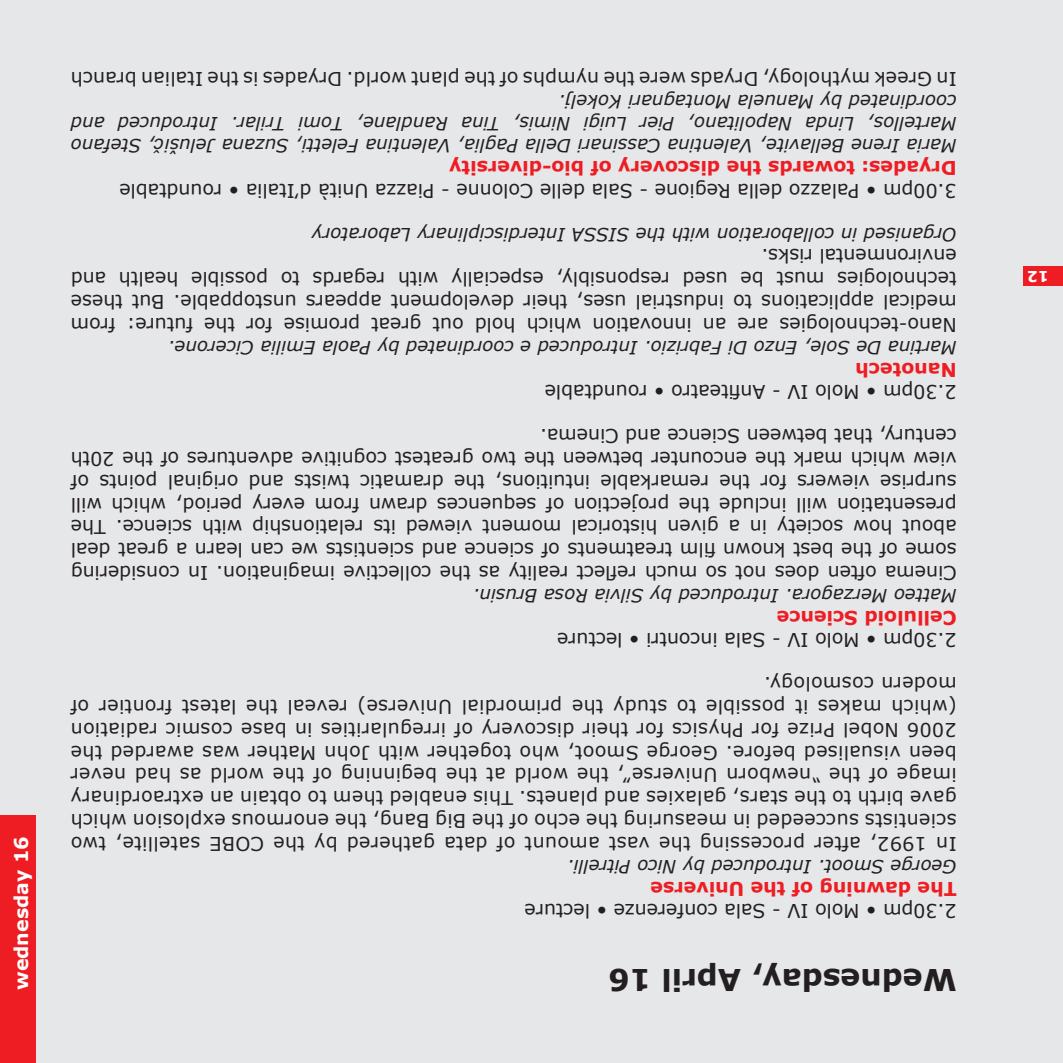
<style>
.page{position:relative;width:1063px;height:1063px;background:#e6e7e9}
.page>*{position:absolute;margin:0;border:0;box-sizing:border-box;transform-origin:0 0}
.t1{font:700 30px "Verdana";color:#231f20}
.t2{font:19px/22.8px "Verdana";color:#231f20;text-align:justify}
.t3{font:700 19px "Verdana";color:#ee1d23}
.t4{font:700 19px "Verdana";color:#fff}
.t5{font:italic 18.25px/22px "Verdana";color:#231f20}
.t6{font:700 15px "Verdana";color:#fff}
</style>
<div class="page">
<div style="left:1023px;top:266px;width:40px;height:20px;background:#ee1d23"></div>
<div style="left:0;top:815px;width:35px;height:248px;background:#ee1d23"></div>
<p class="t4" style="left:9px;top:990px;width:155px;rotate:-90deg">wednesday 16</p>
<p class="t2" style="left:957px;top:91px;width:887px;rotate:-180deg">In Greek mythology, Dryads were the nymphs of the plant world. Dryades is the Italian branch</p>
<p class="t5" style="left:957px;top:157px;width:887px;rotate:-180deg">Maria Irene Bellavite, Valentina Cassinari Della Paglia, Valentina Feletti, Suzana Jeluši<br>Martellos, Linda Napolitano, Pier Luigi Nimis, Tina Randlane, Tomi Trilar. Introduced and coordinated by Manuela Montagnari Kokelj.</p>
<p class="t5" style="left:155px;top:157px;width:85px;rotate:-180deg">, Stefano</p>
<p class="t3" style="left:957px;top:180px;width:509px;rotate:-180deg">Dryades: towards the discovery of bio-diversity</p>
<p class="t2" style="left:957px;top:203px;width:839px;rotate:-180deg">3.00pm • Palazzo della Regione - Sala delle Colonne - Piazza Unità d’Italia • roundtable</p>
<p class="t5" style="left:957px;top:246px;width:646px;rotate:-180deg">Organised in collaboration with the SISSA Interdisciplinary Laboratory</p>
<p class="t2" style="left:957px;top:337px;width:887px;rotate:-180deg">Nano-technologies are an innovation which hold out great promise for the future: from medical applications to industrial uses, their development appears unstoppable. But these technologies must be used responsibly, especially with regards to possible health and environmental risks.</p>
<p class="t5" style="left:957px;top:359px;width:790px;rotate:-180deg">Martina De Sole, Enzo Di Fabrizio. Introduced e coordinated by Paola Emilia Cicerone.</p>
<p class="t3" style="left:957px;top:382px;width:103px;rotate:-180deg">Nanotech</p>
<p class="t2" style="left:957px;top:404px;width:413px;rotate:-180deg">2.30pm • Molo IV - Anfiteatro • roundtable</p>
<p class="t2" style="left:957px;top:585px;width:887px;rotate:-180deg">Cinema often does not so much reflect reality as the collective imagination. In considering some of the best known film treatments of science and scientists we can learn a great deal about how society in a given historical moment viewed its relationship with science. The presentation will include the projection of sequences drawn from every period, which will surprise viewers for the remarkable intuitions, the dramatic twists and original points of view which mark the encounter between the two greatest cognitive adventures of the 20th century, that between Science and Cinema.</p>
<p class="t5" style="left:957px;top:607px;width:485px;rotate:-180deg">Matteo Merzagora. Introduced by Silvia Rosa Brusin.</p>
<p class="t3" style="left:957px;top:630px;width:181px;rotate:-180deg">Celluloid Science</p>
<p class="t2" style="left:957px;top:652px;width:401px;rotate:-180deg">2.30pm • Molo IV - Sala incontri • lecture</p>
<p class="t2" style="left:957px;top:856px;width:888px;rotate:-180deg">In 1992, after processing the vast amount of data gathered by the COBE satellite, two scientists succeeded in measuring the echo of the Big Bang, the enormous explosion which gave birth to the stars, galaxies and planets. This enabled them to obtain an extraordinary image of the “newborn Universe”, the world at the beginning of the world as had never been visualised before. George Smoot, who together with John Mather was awarded the 2006 Nobel Prize for Physics for their discovery of irregularities in base cosmic radiation (which makes it possible to study the primordial Universe) reveal the latest frontier of modern cosmology.</p>
<p class="t5" style="left:957px;top:878px;width:391px;rotate:-180deg">George Smoot. Introduced by Nico Pitrelli.</p>
<p class="t3" style="left:957px;top:901px;width:308px;rotate:-180deg">The dawning of the Universe</p>
<p class="t2" style="left:957px;top:923px;width:434px;rotate:-180deg">2.30pm • Molo IV - Sala conferenze • lecture</p>
<h1 class="t1" style="left:957px;top:999px;width:350px;rotate:-180deg">Wednesday, April 16</h1>
<p class="t6" style="left:1049px;top:286px;width:23px;rotate:-180deg">12</p>
</div>
